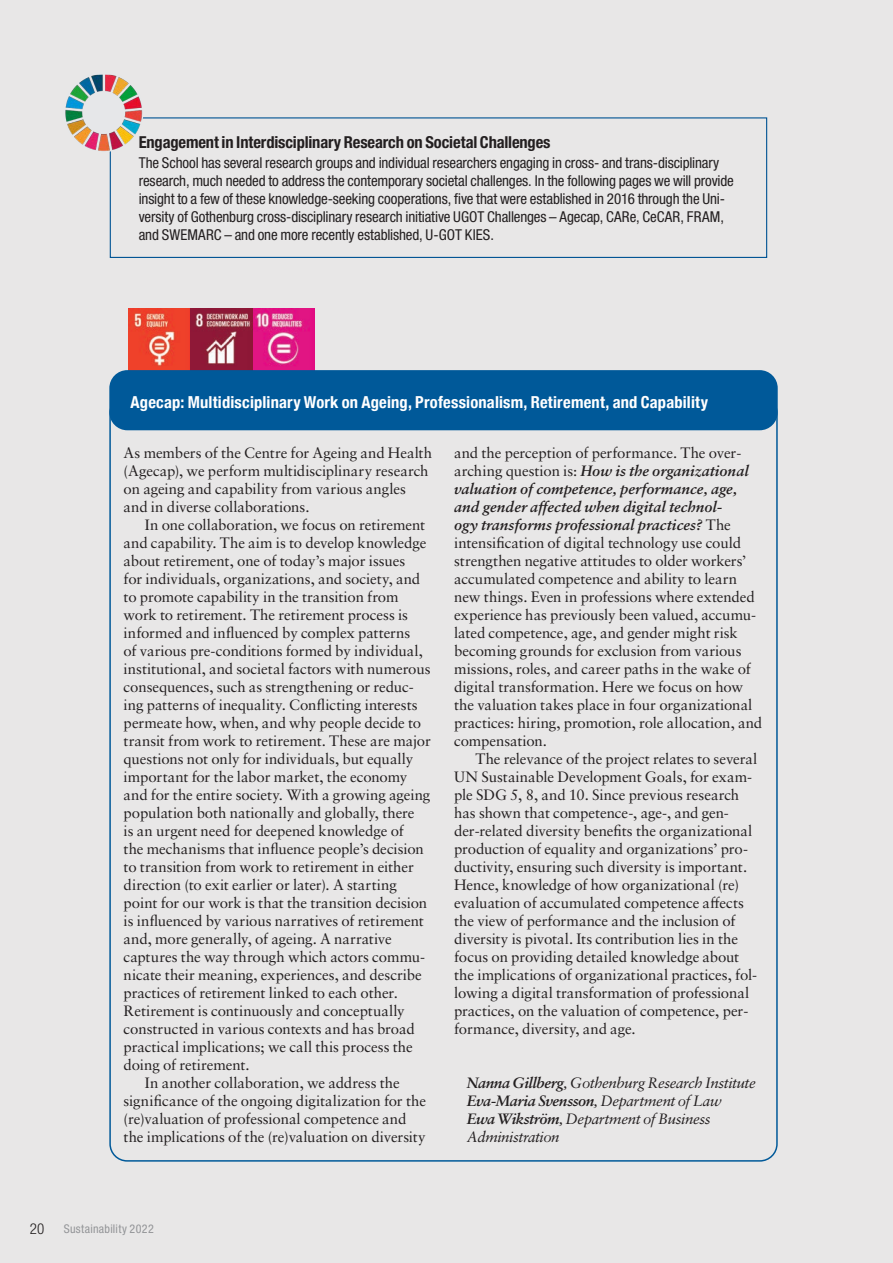
<style>
.page{position:relative;width:893px;height:1263px;background:#e8e7e7}
.page>*{position:absolute;margin:0;border:0;box-sizing:border-box;transform-origin:0 0}
.HDL_subheading_NOGRI{font:700 condensed 16.5px "Helvetica Neue";letter-spacing:.01em;color:#fff}
.HDL_intro{font:700 condensed 16.5px "Helvetica Neue LT Pro";letter-spacing:-.01em;color:#231f20}
.HDL_body_NOGRID{font:15px/18px "Sabon LT Pro";letter-spacing:-.005em;color:#231f20}
.HDL_foreword{font:condensed 15px/18px "Helvetica Neue LT Pro";letter-spacing:-.01em;color:#231f20}
.HDL_body_NOGRID-2{font:italic 15px "Sabon LT Pro";letter-spacing:-.025em;color:#231f20}
.HDL_body_NOGRID-3{font:italic 700 15px "Sabon LT Pro";letter-spacing:-.03em;color:#231f20}
.t1{font:300 condensed 15px "Helvetica Neue LT Std";color:#231f20}
.HDL_intro-2{font:condensed 12px "Helvetica Neue LT Std";letter-spacing:.025em;color:#939598}
.s1{font-weight:700;font-style:italic}
.s2{font-weight:700}
.s3{font-weight:400}
</style>
<div class="page">
<div style="left:110px;top:117px;width:657px;height:141px;border:1px solid #015494"></div>
<img style="left:129px;top:308px;width:186px;height:62px">
<div style="left:109px;top:370px;width:669px;height:60px;background:#005999;border-radius:18px"></div>
<img style="left:65px;top:75px;width:78px;height:77px">
<p class="HDL_intro" style="left:139px;top:132px;width:413px">Engagement in Interdisciplinary Research on Societal Challenges</p>
<p class="HDL_foreword" style="left:139px;top:154px;width:597px">The School has several research groups and individual researchers engaging in cross- and trans-disciplinary research, much needed to address the contemporary societal challenges. In the following pages we will provide insight to a few of these knowledge-seeking cooperations, five that were established in 2016 through the Uni&shy;versity of Gothenburg cross-disciplinary research initiative UGOT Challenges – Agecap, CARe, CeCAR, FRAM, and SWEMARC – and one more recently established, U-GOT KIES.</p>
<p class="HDL_subheading_NOGRI" style="left:131px;top:389px;width:579px">Agecap: Multidisciplinary Work on Ageing, Professionalism, Retirement, and Capability</p>
<p class="HDL_body_NOGRID" style="left:124px;top:444px;width:310px">As members of the Centre for Ageing and Health (Agecap), we perform multidisciplinary research on ageing and capability from various angles and in diverse collaborations.</p>
<p class="HDL_body_NOGRID" style="left:124px;top:516px;width:309px;text-indent:21px">In one collaboration, we focus on retirement and capability. The aim is to develop knowledge about retirement, one of today’s major issues<br>for individuals, organizations, and society, and to promote capability in the transition from work to retirement. The retirement process is informed and influenced by complex patterns<br>of various pre-conditions formed by individual, institutional, and societal factors with numerous consequences, such as strengthening or reduc&shy;ing patterns of inequality. Conflicting interests permeate how, when, and why people decide to transit from work to retirement. These are major questions not only for individuals, but equally important for the labor market, the economy and for the entire society. With a growing ageing population both nationally and globally, there<br>is an urgent need for deepened knowledge of<br>the mechanisms that influence people’s decision to transition from work to retirement in either direction (to exit earlier or later). A starting point for our work is that the transition decision is influenced by various narratives of retirement and, more generally, of ageing. A narrative captures the way through which actors commu&shy;nicate their meaning, experiences, and describe practices of retirement linked to each other.<br>Retirement is continuously and conceptually constructed in various contexts and has broad practical implications; we call this process the doing of retirement.</p>
<p class="HDL_body_NOGRID" style="left:124px;top:1074px;width:304px;text-indent:21px">In another collaboration, we address the significance of the ongoing digitalization for the (re)valuation of professional competence and the implications of the (re)valuation on diversity</p>
<p class="HDL_body_NOGRID" style="left:454px;top:444px;width:310px">and the perception of performance. The over&shy;arching question is: <span class="s1">How is the organizational valuation of competence, performance, age, and gender affected when digital technol-<br>ogy transforms professional practices?</span> The intensification of digital technology use could strengthen negative attitudes to older workers’ accumulated competence and ability to learn new things. Even in professions where extended experience has previously been valued, accumu&shy;lated competence, age, and gender might risk becoming grounds for exclusion from various missions, roles, and career paths in the wake of digital transformation. Here we focus on how the valuation takes place in four organizational practices: hiring, promotion, role allocation, and compensation.</p>
<p class="HDL_body_NOGRID" style="left:454px;top:750px;width:305px;text-indent:21px">The relevance of the project relates to several UN Sustainable Development Goals, for exam&shy;ple SDG 5, 8, and 10. Since previous research has shown that competence-, age-, and gen&shy;der-related diversity benefits the organizational production of equality and organizations’ pro&shy;ductivity, ensuring such diversity is important.<br>Hence, knowledge of how organizational (re) evaluation of accumulated competence affects the view of performance and the inclusion of diversity is pivotal. Its contribution lies in the focus on providing detailed knowledge about the implications of organizational practices, fol&shy;lowing a digital transformation of professional practices, on the valuation of competence, per&shy;formance, diversity, and age.</p>
<p class="HDL_body_NOGRID-2" style="left:467px;top:1074px;width:291px"><span class="s2">Nanna Gillberg</span>, Gothenburg Research Institute</p>
<p class="HDL_body_NOGRID-3" style="left:467px;top:1091px;width:256px">Eva-Maria Svensson<span class="s3">, Department of Law</span></p>
<p class="HDL_body_NOGRID-2" style="left:467px;top:1110px;width:245px"><span class="s2">Ewa Wikström</span>, Department of Business</p>
<p class="HDL_body_NOGRID-2" style="left:467px;top:1128px;width:94px">Administration</p>
<p class="t1" style="left:30px;top:1220px;width:16px">20</p>
<p class="HDL_intro-2" style="left:64px;top:1222px;width:92px">Sustainability 2022</p>
</div>
